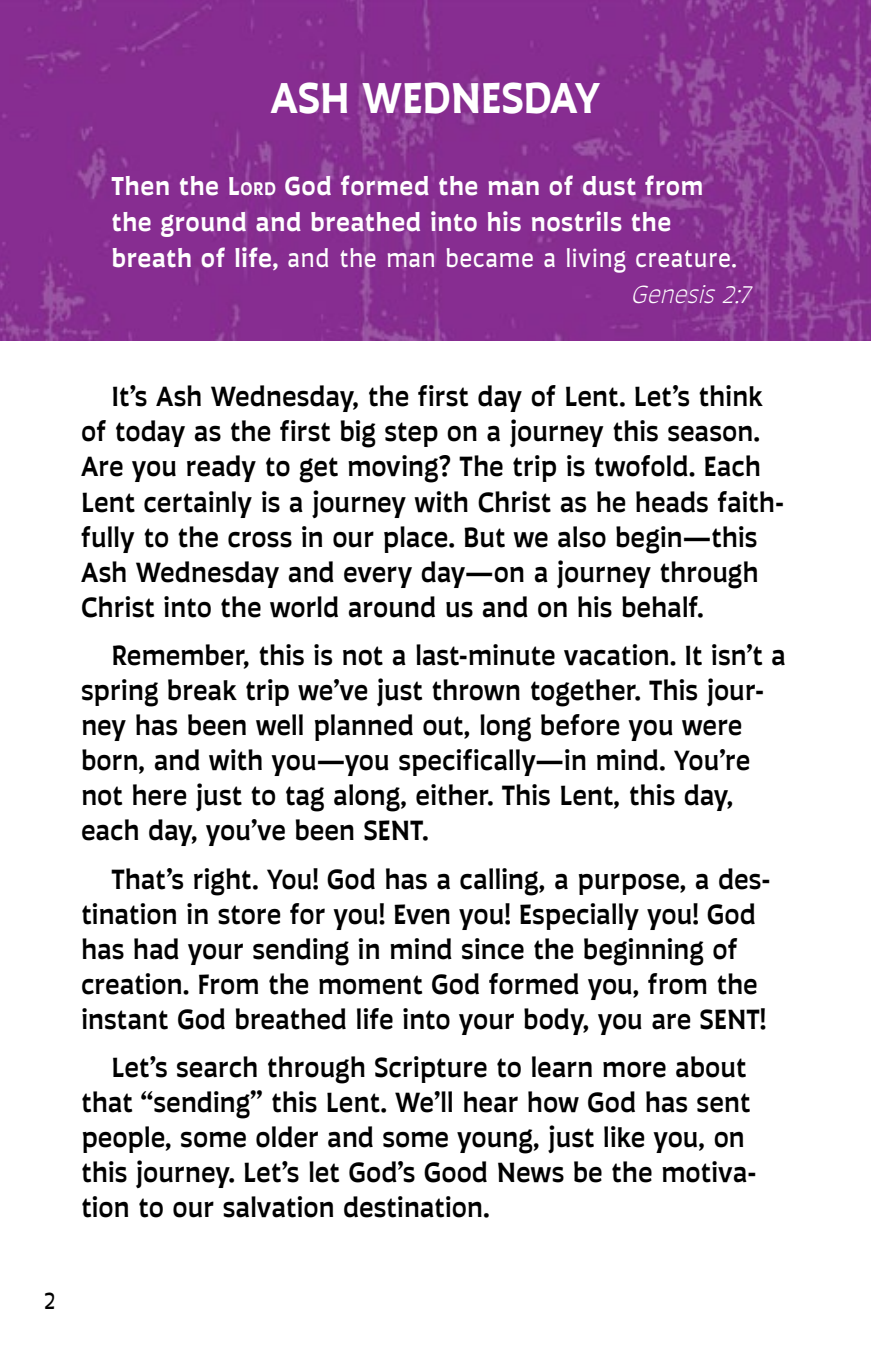
<style>
.page{position:relative;width:871px;height:1357px;background:#fff}
.page>*{position:absolute;margin:0;border:0;box-sizing:border-box;transform-origin:0 0}
.t1{font:600 45px "Auster";letter-spacing:-.005em;color:#fff}
.t2{font:500 29.25px/35.1px "Auster";letter-spacing:-.01em;color:#000}
.t3{font:600 27px "Auster";letter-spacing:.015em;color:#fff}
.t4{font:27px "Auster";letter-spacing:.01em;color:#fff}
.t5{font:italic 300 27px "Auster";color:#fff}
.t6{font:25.88px "Auster";color:#000;scale:.9 1}
.s1{font-style:inherit}
.s2{font-size:18.9px}
.s3{font-weight:600}
</style>
<div class="page">
<img style="left:0;top:0;width:871px;height:341px">
<h1 class="t1" style="left:270px;top:72px;width:331px">ASH WEDNESDAY</h1>
<p class="t3" style="left:111px;top:170px;width:593px">Then the <span class="s1">L</span><span class="s2">ord</span> God formed the man of dust from</p>
<p class="t3" style="left:111px;top:206px;width:561px">the ground and breathed into his nostrils the</p>
<p class="t4" style="left:111px;top:243px;width:627px"><span class="s3">breath of life,</span> and the man became a living creature.</p>
<p class="t5" style="left:630px;top:279px;width:128px">Genesis2:7</p>
<p class="t2" style="left:81px;top:379px;width:705px;text-indent:30px">It’s Ash Wednesday, the first day of Lent. Let’s think of today as the first big step on a journey this season.<br>Are you ready to get moving? The trip is twofold. Each Lent certainly is a journey with Christ as he heads faith&shy;fully to the cross in our place. But we also begin—this Ash Wednesday and every day—on a journey through Christ into the world around us and on his behalf.</p>
<p class="t2" style="left:81px;top:638px;width:706px;text-indent:30px">Remember, this is not a last-minute vacation. It isn’t a spring break trip we’ve just thrown together. This jour&shy;ney has been well planned out, long before you were born, and with you—you specifically—in mind. You’re not here just to tag along, either. This Lent, this day, each day, you’ve been SENT.</p>
<p class="t2" style="left:81px;top:861px;width:691px;text-indent:30px">That’s right. You! God has a calling, a purpose, a des&shy;tination in store for you! Even you! Especially you! God has had your sending in mind since the beginning of creation. From the moment God formed you, from the instant God breathed life into your body, you are SENT!</p>
<p class="t2" style="left:81px;top:1050px;width:677px;text-indent:30px">Let’s search through Scripture to learn more about that “sending” this Lent. We’ll hear how God has sent people, some older and some young, just like you, on this journey. Let’s let God’s Good News be the motiva&shy;tion to our salvation destination.</p>
<p class="t6" style="left:45px;top:1286px;width:14px">2</p>
</div>
